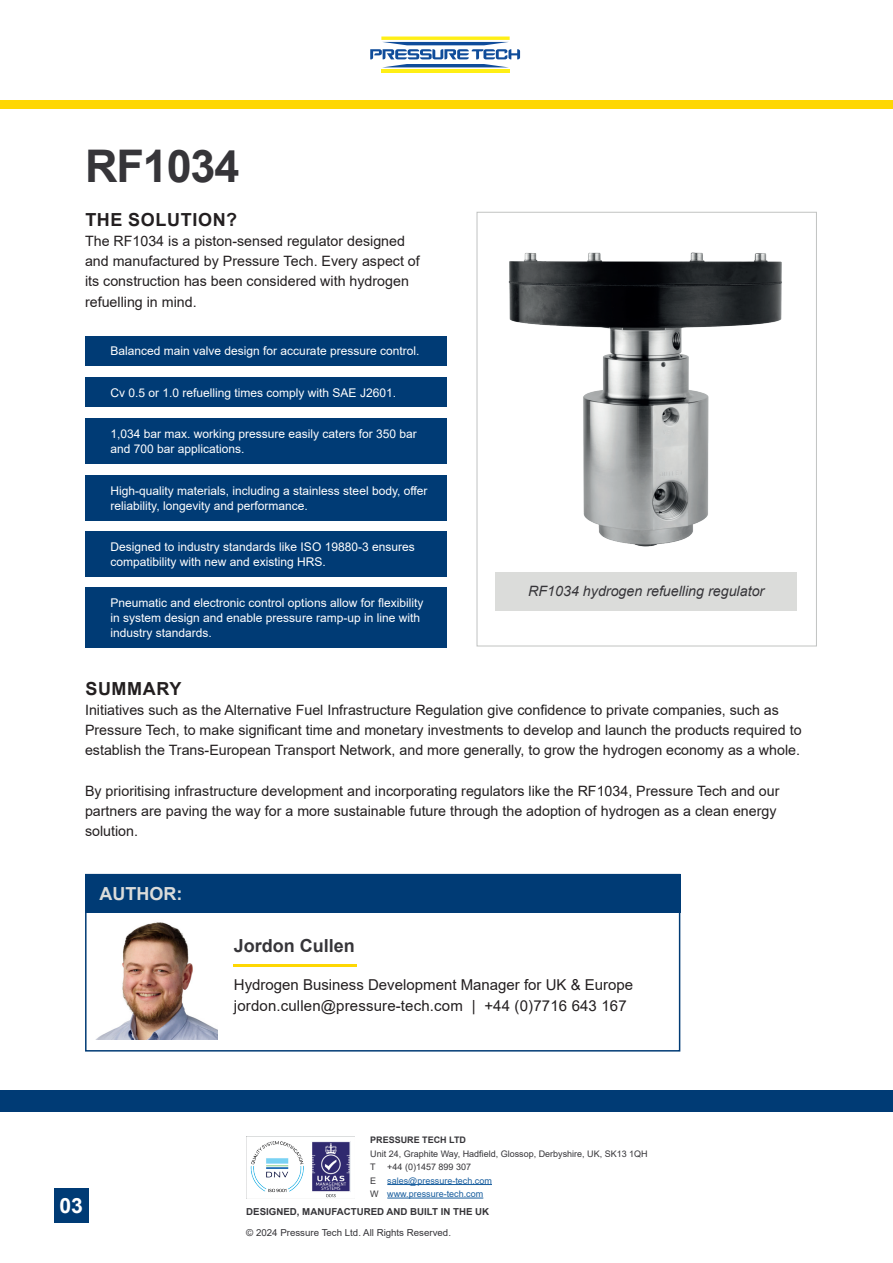
<style>
.page{position:relative;width:893px;height:1263px;background:#fff}
.page>*{position:absolute;margin:0;border:0;box-sizing:border-box;transform-origin:0 0}
.t1{font:700 45px "Arial";letter-spacing:-.025em;color:#363539}
.t2{font:700 21px "Arial";color:#fff}
.PT-Body_Copy{font:700 18px "Arial";letter-spacing:.035em;color:#231f20}
.PT-Body_Copy-2{font:700 18px "Arial";color:#363539}
.PT-Body_Copy-3{font:700 18px "Arial";color:#dbdcda}
.PT-Body_Copy-4{font:15px "Arial";color:#231f20}
.PT-Body_Copy-5{font:14.25px/20.2px "Arial";color:#231f20}
.t3{font:italic 14.25px "Arial";color:#363539}
.Paragraph_Style_2{font:12px/15px "Arial";color:#fff}
.t4{font:9.6px "Arial";color:#363539}
.t5{font:700 9.6px "Arial";color:#363539}
.t6{font:9px "Arial";color:#363539}
.t7{font:9px "Arial";color:#175d9e}
.t8{font:700 9px "Arial";color:#363539}
.s1{color:#363539}
</style>
<div class="page">
<div style="left:0;top:100px;width:893px;height:8px;background:#fed702"></div>
<svg style="left:370px;top:37px;width:150px;height:30px"></svg>
<hr style="left:381px;top:70px;width:129px;height:3px;background:#ffef16">
<img style="left:508px;top:252px;width:274px;height:295px">
<div style="left:477px;top:212px;width:340px;height:434px;border:1px solid #c1c3c2"></div>
<div style="left:495px;top:572px;width:302px;height:38px;background:#dbdcda"></div>
<div style="left:85px;top:336px;width:361px;height:30px;background:#003b75"></div>
<div style="left:85px;top:377px;width:361px;height:30px;background:#003b75"></div>
<div style="left:85px;top:419px;width:361px;height:45px;background:#003b75"></div>
<div style="left:85px;top:475px;width:361px;height:45px;background:#003b75"></div>
<div style="left:85px;top:531px;width:361px;height:45px;background:#003b75"></div>
<div style="left:85px;top:588px;width:361px;height:60px;background:#003b75"></div>
<div style="left:0;top:1090px;width:893px;height:22px;background:#003b75"></div>
<hr style="left:387px;top:1184px;width:105px;height:1px;background:#175d9e">
<hr style="left:387px;top:1198px;width:96px;height:1px;background:#175d9e">
<img style="left:246px;top:1136px;width:109px;height:62px">
<div style="left:54px;top:1188px;width:34px;height:34px;background:#003b75"></div>
<div style="left:85px;top:874px;width:595px;height:177px;border:2px solid #003b75"></div>
<div style="left:85px;top:874px;width:595px;height:38px;background:#003b75"></div>
<img style="left:96px;top:922px;width:121px;height:118px">
<hr style="left:233px;top:965px;width:124px;height:2px;background:#fed702">
<p class="t1" style="left:85px;top:134px;width:156px">RF1034</p>
<p class="PT-Body_Copy" style="left:85px;top:207px;width:153px">THE SOLUTION?</p>
<p class="PT-Body_Copy-5" style="left:85px;top:231px;width:336px">The RF1034 is a piston-sensed regulator designed and manufactured by Pressure Tech. Every aspect of its construction has been considered with hydrogen refuelling in mind.</p>
<p class="Paragraph_Style_2" style="left:111px;top:343px;width:310px">Balanced main valve design for accurate pressure control.</p>
<p class="Paragraph_Style_2" style="left:111px;top:385px;width:287px">Cv 0.5 or 1.0 refuelling times comply with SAE J2601.</p>
<p class="Paragraph_Style_2" style="left:111px;top:426px;width:308px">1,034 bar max. working pressure easily caters for 350 bar and 700 bar applications.</p>
<p class="Paragraph_Style_2" style="left:111px;top:483px;width:319px">High-quality materials, including a stainless steel body, offer reliability, longevity and performance.</p>
<p class="Paragraph_Style_2" style="left:111px;top:539px;width:306px">Designed to industry standards like ISO 19880-3 ensures compatibility with new and existing HRS.</p>
<p class="Paragraph_Style_2" style="left:111px;top:595px;width:314px">Pneumatic and electronic control options allow for flexibility</p>
<p class="Paragraph_Style_2" style="left:111px;top:610px;width:311px">in system design and enable pressure ramp-up in line with industry standards.</p>
<p class="t3" style="left:528px;top:582px;width:238px">RF1034 hydrogen refuelling regulator</p>
<p class="PT-Body_Copy" style="left:85px;top:675px;width:98px">SUMMARY</p>
<p class="PT-Body_Copy-5" style="left:85px;top:700px;width:718px">Initiatives such as the Alternative Fuel Infrastructure Regulation give confidence to private companies, such as<br>Pressure Tech, to make significant time and monetary investments to develop and launch the products required to establish the Trans-European Transport Network, and more generally, to grow the hydrogen economy as a whole.</p>
<p class="PT-Body_Copy-5" style="left:85px;top:781px;width:696px">By prioritising infrastructure development and incorporating regulators like the RF1034, Pressure Tech and our partners are paving the way for a more sustainable future through the adoption of hydrogen as a clean energy solution.</p>
<p class="PT-Body_Copy-3" style="left:99px;top:881px;width:84px">AUTHOR:</p>
<p class="t2" style="left:59px;top:1191px;width:25px">03</p>
<p class="PT-Body_Copy-2" style="left:234px;top:933px;width:123px">Jordon Cullen</p>
<p class="PT-Body_Copy-4" style="left:234px;top:975px;width:401px">Hydrogen Business Development Manager for UK &amp; Europe</p>
<p class="PT-Body_Copy-4" style="left:234px;top:996px;width:394px">jordon.cullen@pressure-tech.com | +44 (0)7716 643 167</p>
<p class="t8" style="left:370px;top:1133px;width:97px">PRESSURE TECH LTD</p>
<p class="t6" style="left:370px;top:1147px;width:279px">Unit 24, Graphite Way, Hadfield, Glossop, Derbyshire, UK, SK13 1QH</p>
<p class="t6" style="left:370px;top:1161px;width:7px">T</p>
<p class="t6" style="left:387px;top:1161px;width:85px">+44 (0)1457 899 307</p>
<p class="t7" style="left:370px;top:1174px;width:123px"><span class="s1">E</span> sales@pressure-tech.com</p>
<p class="t7" style="left:370px;top:1188px;width:115px"><span class="s1">W</span> www.pressure-tech.com</p>
<p class="t5" style="left:246px;top:1204px;width:244px">DESIGNED, MANUFACTURED AND BUILT IN THE UK</p>
<p class="t4" style="left:246px;top:1226px;width:206px">© 2024 Pressure Tech Ltd. All Rights Reserved.</p>
</div>
